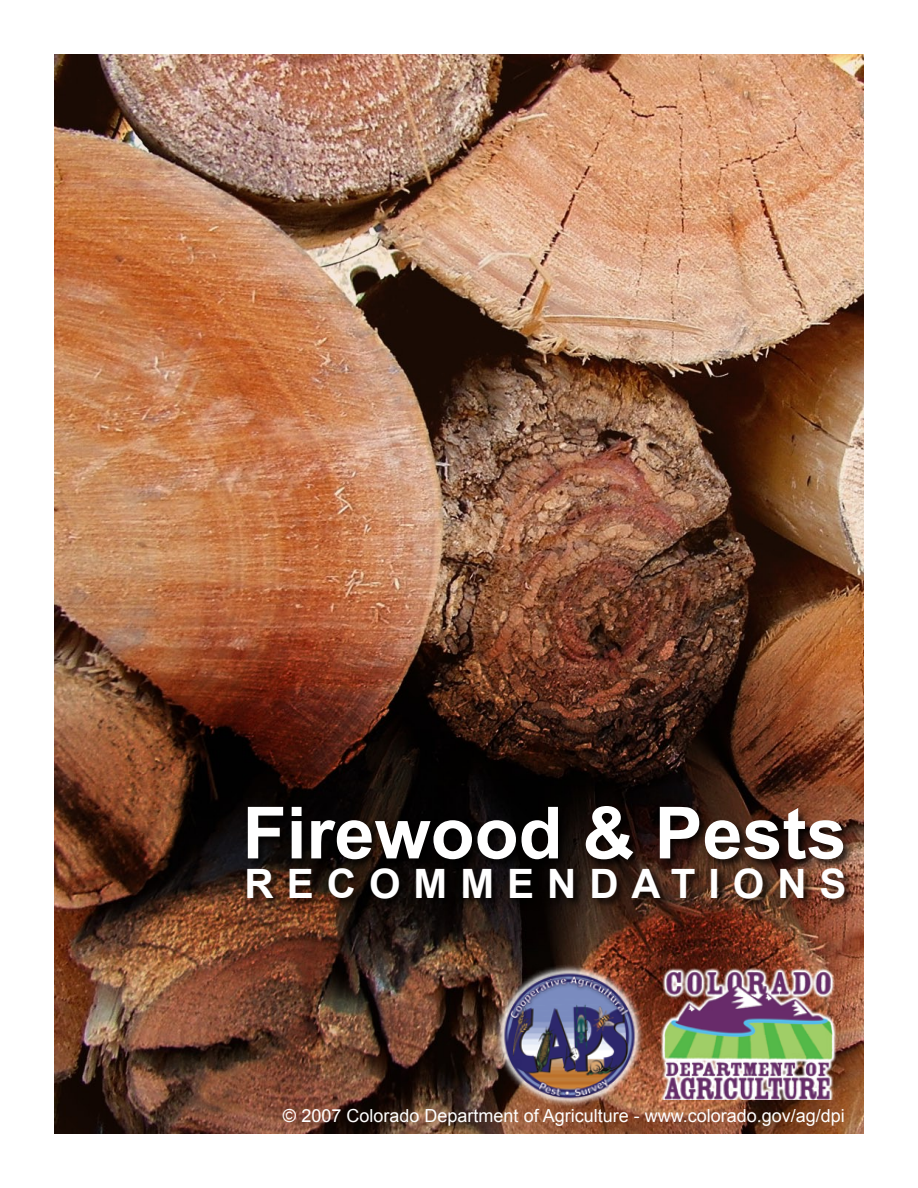
<style>
.page{position:relative;width:918px;height:1188px;background:#fff}
.page>*{position:absolute;margin:0;border:0;box-sizing:border-box;transform-origin:0 0}
.t1{font:700 72px "Arial";color:#fff}
.t2{font:700 40.5px "Arial";letter-spacing:.32em;color:#fff}
.t3{font:18px "Arial";color:#fff}
</style>
<div class="page">
<img style="left:54px;top:54px;width:810px;height:1080px">
<div style="left:244px;top:803px;width:613px;height:108px;background:#000;opacity:.81"></div>
<img style="left:652px;top:959px;width:192px;height:141px">
<img style="left:488px;top:956px;width:164px;height:163px">
<h1 class="t1" style="left:243px;top:786px;width:606px">Firewood &amp; Pests</h1>
<h2 class="t2" style="left:245px;top:857px;width:603px">RECOMMENDATIONS</h2>
<p class="t3" style="left:283px;top:1104px;width:564px">© 2007 Colorado Department of Agriculture - www.colorado.gov/ag/dpi</p>
</div>
